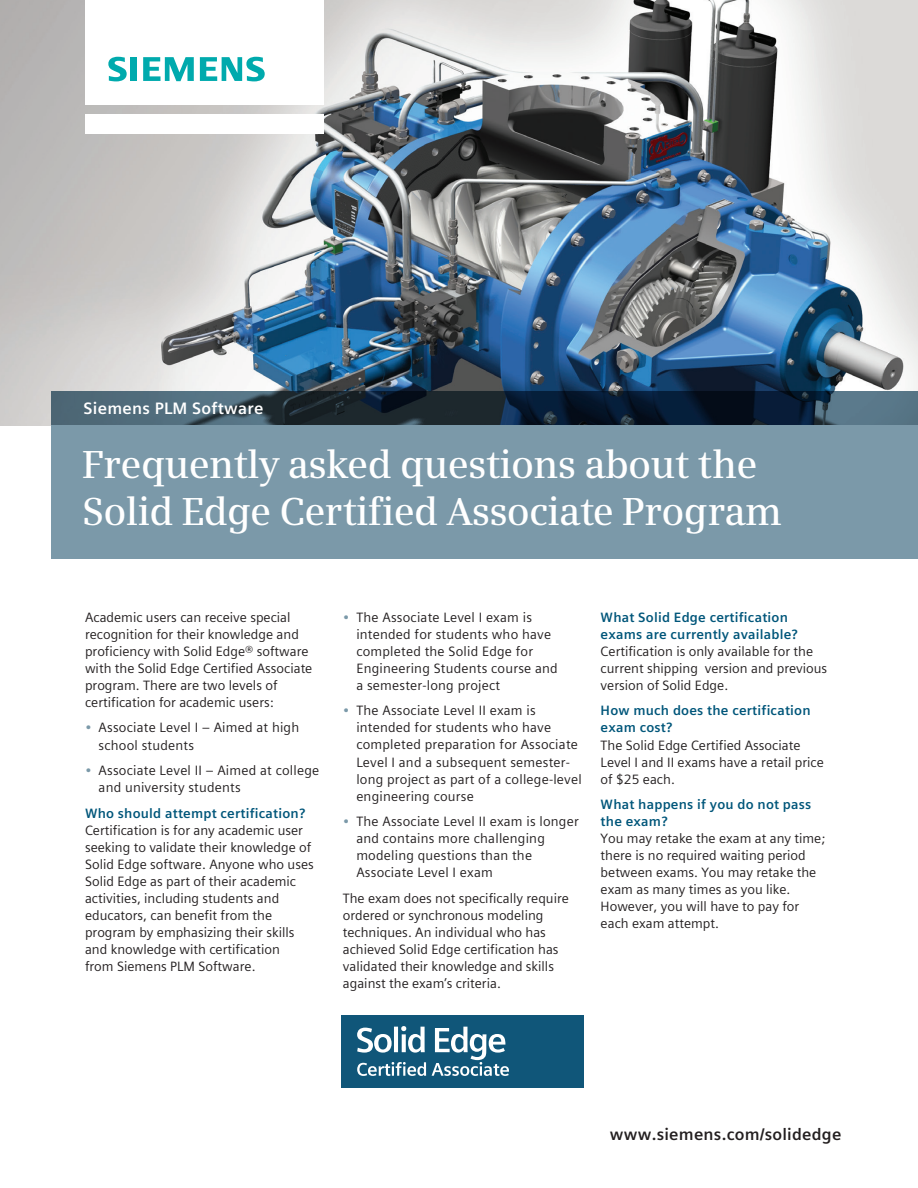
<style>
.page{position:relative;width:918px;height:1188px;background:#fff}
.page>*{position:absolute;margin:0;border:0;box-sizing:border-box;transform-origin:0 0}
._01__Headline__26pt{font:600 39px/46.8px "Siemens Serif";letter-spacing:-.02em;color:#fff}
._03__URL_sector_clai{font:700 16.5px "Siemens Sans Global";letter-spacing:.015em;color:#231f20}
._02__URL_keyword__11{font:700 16.5px "Siemens Sans Global";letter-spacing:.015em;color:#fff}
._04__Copy___9pt_4mm{font:13.5px/17px "Siemens Sans Global";color:#231f20}
._04__Head_Blue_para{font:700 13.5px/17px "Siemens Sans Global";letter-spacing:.015em;color:#00567a}
.s1{color:#7b99a9}
</style>
<div class="page">
<img style="left:0;top:0;width:918px;height:425px">
<div style="left:85px;top:114px;width:238px;height:19px;background:#fff"></div>
<div style="left:85px;top:0;width:238px;height:105px;background:#fff"></div>
<svg style="left:108px;top:57px;width:19px;height:24px"></svg>
<div style="left:130px;top:57px;width:7px;height:24px;background:#00aaad"></div>
<svg style="left:143px;top:57px;width:51px;height:24px"></svg>
<svg style="left:200px;top:57px;width:65px;height:24px"></svg>
<svg style="left:51px;top:391px;width:867px;height:34px"></svg>
<div style="left:51px;top:425px;width:867px;height:134px;background:#7b99a9"></div>
<div style="left:341px;top:1015px;width:242px;height:73px;background:#105679"></div>
<svg style="left:357px;top:1026px;width:152px;height:50px"></svg>
<p class="_02__URL_keyword__11" style="left:84px;top:396px;width:181px">Siemens PLM Software</p>
<p class="_01__Headline__26pt" style="left:82px;top:441px;width:701px">Frequently asked questions about the<br>Solid Edge Certified Associate Program</p>
<p class="_04__Copy___9pt_4mm" style="left:85px;top:609px;width:229px">Academic users can receive special recognition for their knowledge and proficiency with Solid Edge® software with the Solid Edge Certified Associate program. There are two levels of certification for academic users:</p>
<p class="_04__Copy___9pt_4mm" style="left:99px;top:719px;width:202px;text-indent:-14px"><span class="s1">•</span> Associate Level I – Aimed at high school students</p>
<p class="_04__Copy___9pt_4mm" style="left:99px;top:762px;width:222px;text-indent:-14px"><span class="s1">•</span> Associate Level II – Aimed at college and university students</p>
<p class="_04__Head_Blue_para" style="left:85px;top:805px;width:222px">Who should attempt certification?</p>
<p class="_04__Copy___9pt_4mm" style="left:85px;top:821px;width:230px">Certification is for any academic user seeking to validate their knowledge of Solid Edge software. Anyone who uses Solid Edge as part of their academic activities, including students and educators, can benefit from the program by emphasizing their skills and knowledge with certification<br>from Siemens PLM Software.</p>
<p class="_04__Copy___9pt_4mm" style="left:356px;top:609px;width:203px;text-indent:-14px"><span class="s1">•</span> The Associate Level I exam is intended for students who have completed the Solid Edge for<br>Engineering Students course and a semester-long project</p>
<p class="_04__Copy___9pt_4mm" style="left:356px;top:702px;width:227px;text-indent:-14px"><span class="s1">•</span> The Associate Level II exam is intended for students who have completed preparation for Associate<br>Level I and a subsequent semester&shy;long project as part of a college-level engineering course</p>
<p class="_04__Copy___9pt_4mm" style="left:356px;top:813px;width:224px;text-indent:-14px"><span class="s1">•</span> The Associate Level II exam is longer and contains more challenging modeling questions than the<br>Associate Level I exam</p>
<p class="_04__Copy___9pt_4mm" style="left:343px;top:889px;width:228px">The exam does not specifically require ordered or synchronous modeling techniques. An individual who has achieved Solid Edge certification has validated their knowledge and skills against the exam’s criteria.</p>
<p class="_04__Head_Blue_para" style="left:601px;top:609px;width:199px">What Solid Edge certification exams are currently available?</p>
<p class="_04__Copy___9pt_4mm" style="left:601px;top:643px;width:228px">Certification is only available for the current shipping version and previous version of Solid Edge.</p>
<p class="_04__Head_Blue_para" style="left:601px;top:702px;width:212px">How much does the certification exam cost?</p>
<p class="_04__Copy___9pt_4mm" style="left:601px;top:736px;width:225px">The Solid Edge Certified Associate<br>Level I and II exams have a retail price of $25 each.</p>
<p class="_04__Head_Blue_para" style="left:601px;top:796px;width:212px">What happens if you do not pass the exam?</p>
<p class="_04__Copy___9pt_4mm" style="left:601px;top:830px;width:226px">You may retake the exam at any time; there is no required waiting period between exams. You may retake the exam as many times as you like.<br>However, you will have to pay for each exam attempt.</p>
<p class="_03__URL_sector_clai" style="left:610px;top:1121px;width:233px">www.siemens.com/solidedge</p>
</div>
